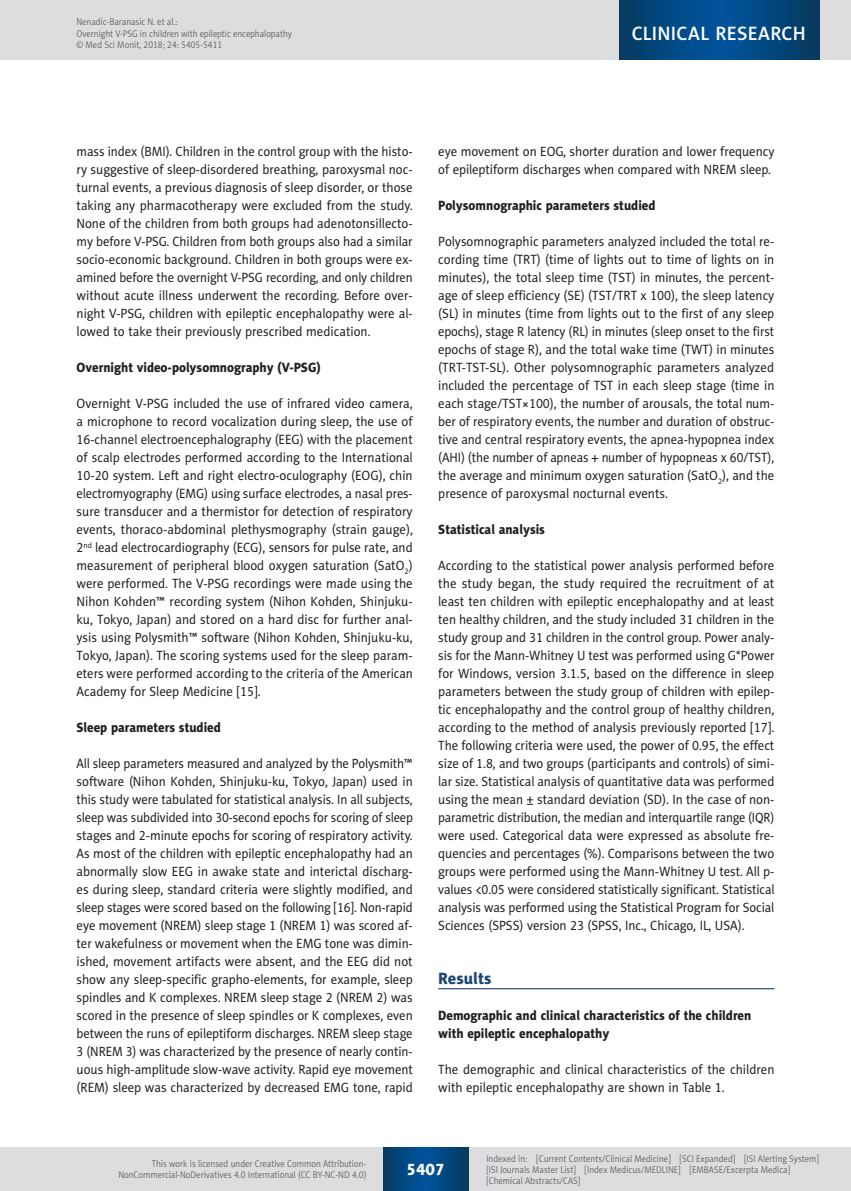
<style>
.page{position:relative;width:851px;height:1191px;background:#fff}
.page>*{position:absolute;margin:0;border:0;box-sizing:border-box;transform-origin:0 0}
.t1{font:19.5px "Naomi Sans EFN Medium";letter-spacing:.015em;color:#fff}
.MSM_Headline_1{font:16.5px "Naomi Sans EFN Heavy";color:#1a4574}
.t2{font:16.5px "Naomi Sans EFN Heavy";color:#fff}
.MSM_Body{font:13.5px/18px "Naomi Sans EFN";letter-spacing:-.005em;color:#231f20;text-align:justify;scale:.95 1}
.MSM_Body-2{font:13.5px/18px "Naomi Sans EFN";letter-spacing:-.005em;color:#231f20;text-align:justify;scale:.93 1}
.MSM_Body-3{font:13.5px/18px "Naomi Sans EFN";letter-spacing:-.005em;color:#231f20;text-align:justify;scale:.94 1}
.MSM_Headline_2{font:13.5px/18px "Naomi Sans EFN Heavy";color:#231f20;scale:.95 1}
.MSM_pagina_zywa{font:9.75px/11.2px "Naomi Sans EFN Light";color:#57585a;scale:.9 1}
.MSM_pagina_sygnatura{font:9.75px "Naomi Sans EFN Light";color:#57585a;scale:.9 1}
</style>
<div class="page">
<hr style="left:438px;top:988px;width:336px;height:1px;background:#00295c">
<div style="left:0;top:1148px;width:850px;height:43px;background:#dcdddf"></div>
<svg style="left:383px;top:1147px;width:85px;height:43px;background:#02477e"></svg>
<div style="left:0;top:0;width:850px;height:60px;background:#dcdddf"></div>
<svg style="left:619px;top:0;width:200px;height:60px;background:#02477e"></svg>
<p class="MSM_pagina_zywa" style="left:77px;top:16px;width:240px">Nenadic-Baranasic N. et al.:<br>Overnight V-PSG in children with epileptic encephalopathy</p>
<p class="MSM_pagina_sygnatura" style="left:77px;top:39px;width:163px">© Med Sci Monit, 2018; 24: 5405-5411</p>
<h1 class="t1" style="left:631px;top:22px;width:175px">CLINICAL RESEARCH</h1>
<p class="MSM_Body-3" style="left:77px;top:142px;width:359px">mass index (BMI). Children in the control group with the histo&shy;ry suggestive of sleep-disordered breathing, paroxysmal noc&shy;turnal events, a previous diagnosis of sleep disorder, or those taking any pharmacotherapy were excluded from the study.<br>None of the children from both groups had adenotonsillecto&shy;my before V-PSG. Children from both groups also had a similar socio-economic background. Children in both groups were ex&shy;amined before the overnight V-PSG recording, and only children without acute illness underwent the recording. Before over&shy;night V-PSG, children with epileptic encephalopathy were al&shy;lowed to take their previously prescribed medication.</p>
<p class="MSM_Headline_2" style="left:77px;top:358px;width:258px">Overnight video-polysomnography (V-PSG)</p>
<p class="MSM_Body" style="left:77px;top:394px;width:355px">Overnight V-PSG included the use of infrared video camera, a microphone to record vocalization during sleep, the use of 16-channel electroencephalography (EEG) with the placement of scalp electrodes performed according to the International 10-20 system. Left and right electro-oculography (EOG), chin electromyography (EMG) using surface electrodes, a nasal pres&shy;sure transducer and a thermistor for detection of respiratory events, thoraco-abdominal plethysmography (strain gauge), 2<sup>nd</sup> lead electrocardiography (ECG), sensors for pulse rate, and measurement of peripheral blood oxygen saturation (SatO<sub>2</sub>) were performed. The V-PSG recordings were made using the Nihon Kohden™ recording system (Nihon Kohden, Shinjuku&shy;ku, Tokyo, Japan) and stored on a hard disc for further anal&shy;ysis using Polysmith™ software (Nihon Kohden, Shinjuku-ku, Tokyo, Japan). The scoring systems used for the sleep param&shy;eters were performed according to the criteria of the American Academy for Sleep Medicine [15].</p>
<p class="MSM_Headline_2" style="left:77px;top:718px;width:153px">Sleep parameters studied</p>
<p class="MSM_Body-2" style="left:77px;top:754px;width:363px">All sleep parameters measured and analyzed by the Polysmith™ software (Nihon Kohden, Shinjuku-ku, Tokyo, Japan) used in this study were tabulated for statistical analysis. In all subjects, sleep was subdivided into 30-second epochs for scoring of sleep stages and 2-minute epochs for scoring of respiratory activity.<br>As most of the children with epileptic encephalopathy had an abnormally slow EEG in awake state and interictal discharg&shy;es during sleep, standard criteria were slightly modified, and sleep stages were scored based on the following [16]. Non-rapid eye movement (NREM) sleep stage 1 (NREM 1) was scored af&shy;ter wakefulness or movement when the EMG tone was dimin&shy;ished, movement artifacts were absent, and the EEG did not show any sleep-specific grapho-elements, for example, sleep spindles and K complexes. NREM sleep stage 2 (NREM 2) was scored in the presence of sleep spindles or K complexes, even between the runs of epileptiform discharges. NREM sleep stage 3 (NREM 3) was characterized by the presence of nearly contin&shy;uous high-amplitude slow-wave activity. Rapid eye movement (REM) sleep was characterized by decreased EMG tone, rapid</p>
<p class="MSM_Body" style="left:438px;top:142px;width:355px">eye movement on EOG, shorter duration and lower frequency of epileptiform discharges when compared with NREM sleep.</p>
<p class="MSM_Headline_2" style="left:438px;top:196px;width:230px">Polysomnographic parameters studied</p>
<p class="MSM_Body" style="left:438px;top:232px;width:355px">Polysomnographic parameters analyzed included the total re&shy;cording time (TRT) (time of lights out to time of lights on in minutes), the total sleep time (TST) in minutes, the percent&shy;age of sleep efficiency (SE) (TST/TRT x 100), the sleep latency (SL) in minutes (time from lights out to the first of any sleep epochs), stage R latency (RL) in minutes (sleep onset to the first epochs of stage R), and the total wake time (TWT) in minutes (TRT-TST-SL). Other polysomnographic parameters analyzed included the percentage of TST in each sleep stage (time in each stage/TST×100), the number of arousals, the total num&shy;ber of respiratory events, the number and duration of obstruc&shy;tive and central respiratory events, the apnea-hypopnea index (AHI) (the number of apneas + number of hypopneas x 60/TST), the average and minimum oxygen saturation (SatO<sub>2</sub>), and the presence of paroxysmal nocturnal events.</p>
<p class="MSM_Headline_2" style="left:438px;top:520px;width:114px">Statistical analysis</p>
<p class="MSM_Body" style="left:438px;top:556px;width:355px">According to the statistical power analysis performed before the study began, the study required the recruitment of at least ten children with epileptic encephalopathy and at least ten healthy children, and the study included 31 children in the study group and 31 children in the control group. Power analy&shy;sis for the Mann-Whitney U test was performed using G*Power for Windows, version 3.1.5, based on the difference in sleep parameters between the study group of children with epilep&shy;tic encephalopathy and the control group of healthy children, according to the method of analysis previously reported [17].<br>The following criteria were used, the power of 0.95, the effect size of 1.8, and two groups (participants and controls) of simi&shy;lar size. Statistical analysis of quantitative data was performed using the mean ± standard deviation (SD). In the case of non&shy;parametric distribution, the median and interquartile range (IQR) were used. Categorical data were expressed as absolute fre&shy;quencies and percentages (%). Comparisons between the two groups were performed using the Mann-Whitney U test. All p&shy;values &lt;0.05 were considered statistically significant. Statistical analysis was performed using the Statistical Program for Social Sciences (SPSS) version 23 (SPSS, Inc., Chicago, IL, USA).</p>
<p class="MSM_Headline_1" style="left:438px;top:968px;width:55px">Results</p>
<p class="MSM_Headline_2" style="left:438px;top:1006px;width:331px">Demographic and clinical characteristics of the children with epileptic encephalopathy</p>
<p class="MSM_Body" style="left:438px;top:1060px;width:355px">The demographic and clinical characteristics of the children with epileptic encephalopathy are shown in Table 1.</p>
<p class="MSM_pagina_zywa" style="left:118px;top:1158px;width:277px;text-align:right">This work is licensed under Creative Common Attribution-<br>NonCommercial-NoDerivatives 4.0 International (CC BY-NC-ND 4.0)</p>
<p class="t2" style="left:406px;top:1159px;width:40px">5407</p>
<p class="MSM_pagina_zywa" style="left:486px;top:1152px;width:371px">Indexed in: [Current Contents/Clinical Medicine] [SCI Expanded] [ISI Alerting System] [ISI Journals Master List] [Index Medicus/MEDLINE] [EMBASE/Excerpta Medica] [Chemical Abstracts/CAS]</p>
</div>
